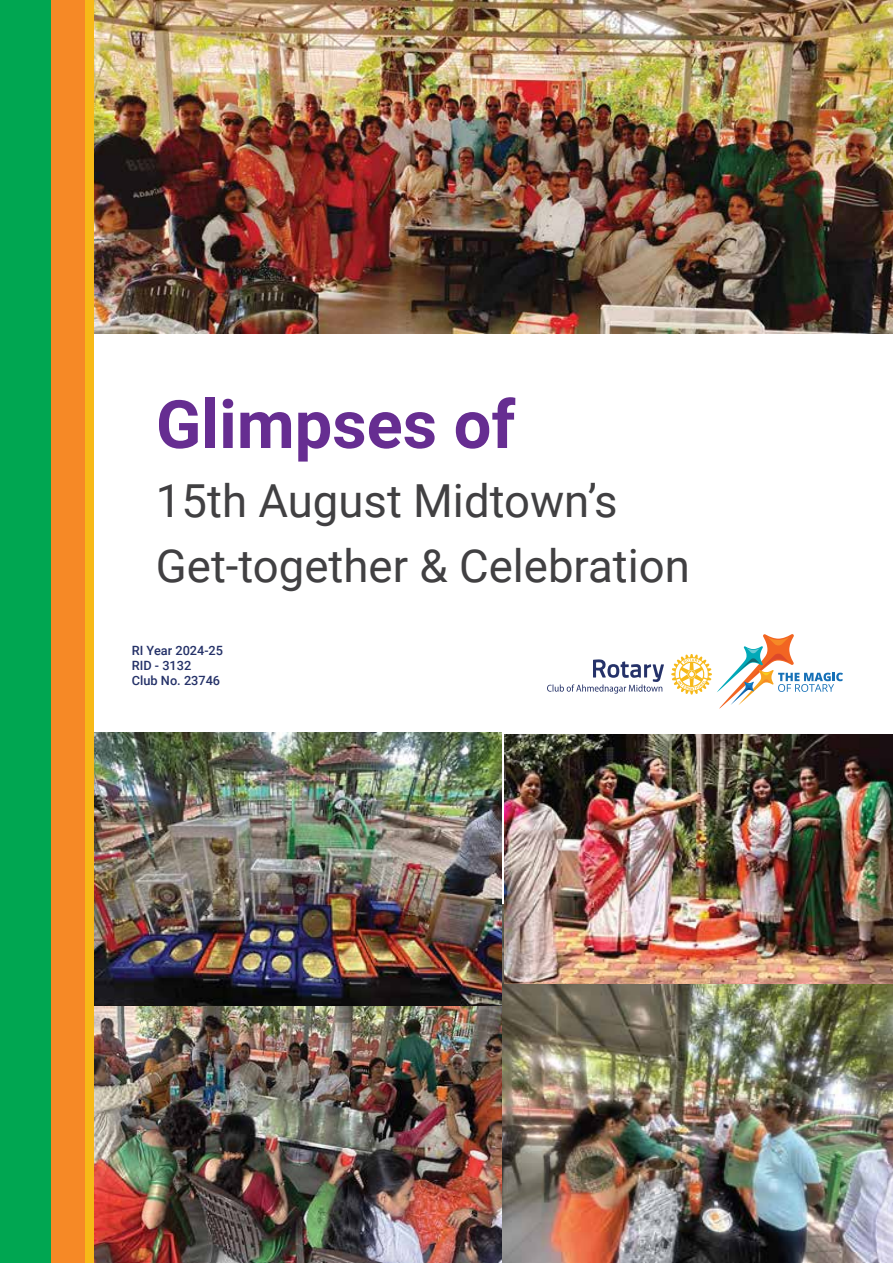
<style>
.page{position:relative;width:893px;height:1263px;background:#fff}
.page>*{position:absolute;margin:0;border:0;box-sizing:border-box;transform-origin:0 0}
.t1{font:700 66.75px "Roboto";color:#662d91}
.t2{font:45.6px/64.5px "Roboto";color:#414042}
.t3{font:500 12.75px/15.3px "Roboto";color:#243168}
</style>
<div class="page">
<img style="left:93px;top:0;width:800px;height:333px">
<img style="left:93px;top:905px;width:411px;height:357px">
<img style="left:503px;top:956px;width:390px;height:307px">
<img style="left:504px;top:735px;width:389px;height:249px">
<img style="left:93px;top:733px;width:409px;height:273px">
<div style="left:82px;top:0;width:11px;height:1263px;background:#f7b918"></div>
<div style="left:42px;top:0;width:43px;height:1263px;background:#f68926"></div>
<div style="left:0;top:0;width:51px;height:1263px;background:#00a651"></div>
<svg style="left:547px;top:659px;width:117px;height:35px"></svg>
<svg style="left:671px;top:634px;width:172px;height:75px"></svg>
<h1 class="t1" style="left:156px;top:377px;width:361px">Glimpses of</h1>
<p class="t2" style="left:156px;top:467px;width:535px">15th August Midtown’s<br>Get-together &amp; Celebration</p>
<p class="t3" style="left:132px;top:642px;width:93px">RI Year 2024-25<br>RID - 3132<br>Club No. 23746</p>
</div>
